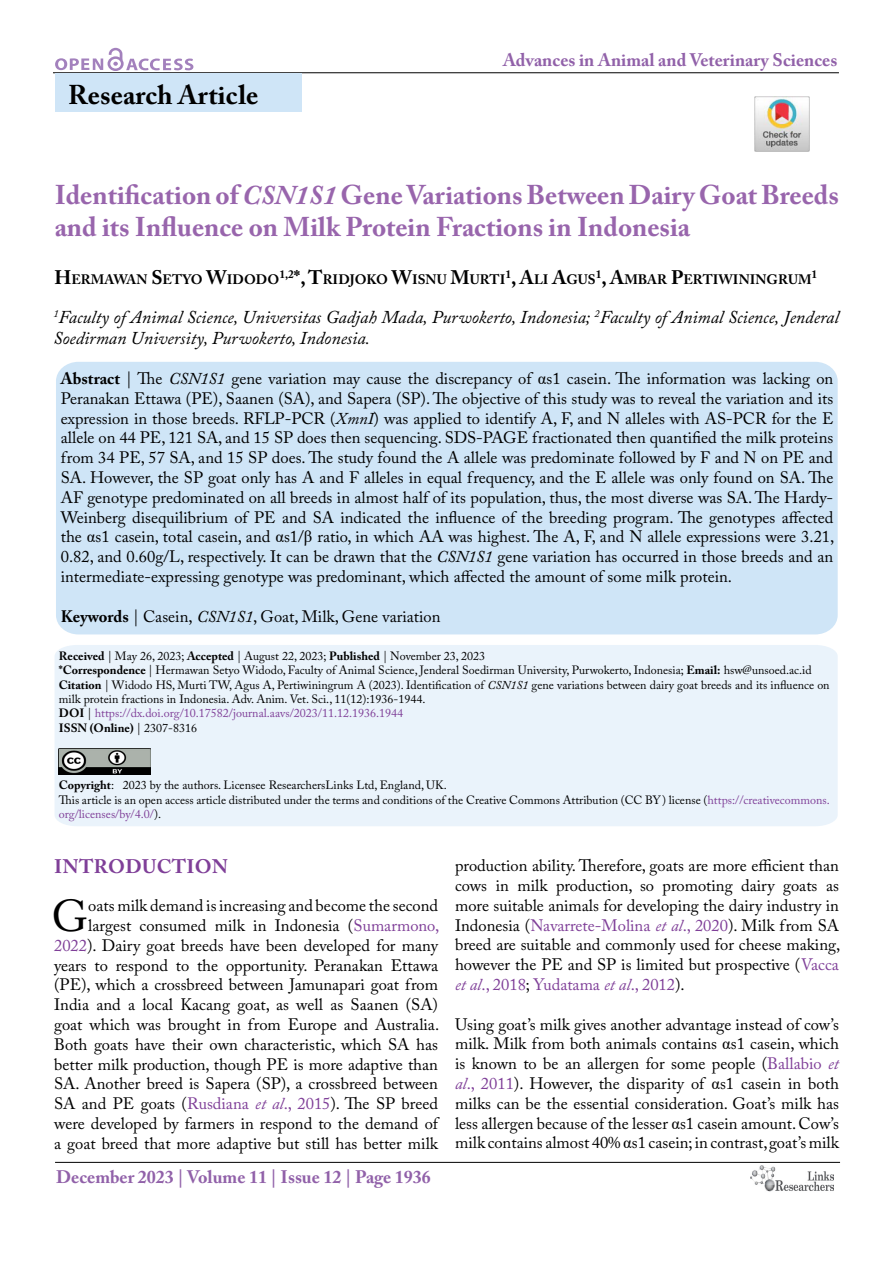
<style>
.page{position:relative;width:893px;height:1263px;background:#fff}
.page>*{position:absolute;margin:0;border:0;box-sizing:border-box;transform-origin:0 0}
.t1{font:44.4px "Adobe Caslon Pro";color:#000}
.t2{font:700 27px/32.4px "Adobe Caslon Pro";color:#7f3f98}
.t3{font:700 27px "Adobe Caslon Pro";letter-spacing:.005em;color:#000}
.t4{font:700 19.5px "Adobe Caslon Pro";letter-spacing:.015em;color:#7f3f98}
.t5{font:italic 18px/21.6px "Adobe Caslon Pro";color:#000}
.t6{font:700 18px "Adobe Caslon Pro";color:#9161a9}
.t7{font:16.5px/19.8px "Adobe Caslon Pro";color:#000;text-align:justify}
.t8{font:700 13.65px "Adobe Caslon Pro";color:#000}
.t9{font:12px/14.4px "Adobe Caslon Pro";color:#000}
.t10{font:700 11.4px "Adobe Caslon Pro";color:#000}
.s1{font-style:italic}
.s2{font-size:19.5px}
.s3{font-weight:700}
.s4{font-family:"Times New Roman"}
.s5{color:#7f3f98}
.s6{font-style:italic;color:#7f3f98}
</style>
<div class="page">
<hr style="left:53px;top:72px;width:786px;height:1px;background:#000">
<hr style="left:55px;top:1162px;width:785px;height:1px;background:#000">
<svg style="left:55px;top:48px;width:138px;height:23px"></svg>
<img style="left:750px;top:1166px;width:83px;height:26px">
<div style="left:55px;top:74px;width:247px;height:38px;background:#cfe5f7"></div>
<div style="left:56px;top:362px;width:782px;height:272px;background:#cfe5f7"></div>
<div style="left:55px;top:645px;width:783px;height:181px;background:#eaf3fb"></div>
<img style="left:59px;top:748px;width:91px;height:26px">
<img style="left:754px;top:96px;width:55px;height:56px">
<h2 class="t3" style="left:68px;top:79px;width:192px">Research Article</h2>
<p class="t6" style="left:503px;top:50px;width:336px">Advances in Animal and Veterinary Sciences</p>
<h2 class="t2" style="left:55px;top:178px;width:786px">Identification of <span class="s1">CSN1S1</span> Gene Variations Between Dairy Goat Breeds and its Influence on Milk Protein Fractions in Indonesia</h2>
<p class="t8" style="left:55px;top:272px;width:758px"><span class="s2">H</span>ERMAWAN <span class="s2">S</span>ETYO <span class="s2">W</span>IDODO<sup>1,2</sup><span class="s2">*, T</span>RIDJOKO <span class="s2">W</span>ISNU <span class="s2">M</span>URTI<sup>1</sup><span class="s2">, A</span>LI <span class="s2">A</span>GUS<sup>1</sup><span class="s2">, A</span>MBAR <span class="s2">P</span>ERTIWININGRUM</p>
<p class="t10" style="left:811px;top:267px;width:7px">1</p>
<p class="t5" style="left:53px;top:306px;width:787px"><sup>1</sup>Faculty of Animal Science, Universitas Gadjah Mada, Purwokerto, Indonesia; <sup>2</sup>Faculty of Animal Science, Jenderal<br>Soedirman University, Purwokerto, Indonesia.</p>
<p class="t7" style="left:61px;top:368px;width:775px"><span class="s3">Abstract</span> | The <span class="s1">CSN1S1</span> gene variation may cause the discrepancy of <span class="s4">α</span>s1 casein. The information was lacking on Peranakan Ettawa (PE), Saanen (SA), and Sapera (SP). The objective of this study was to reveal the variation and its expression in those breeds. RFLP-PCR (<span class="s1">XmnI</span>) was applied to identify A, F, and N alleles with AS-PCR for the E allele on 44 PE, 121 SA, and 15 SP does then sequencing. SDS-PAGE fractionated then quantified the milk proteins from 34 PE, 57 SA, and 15 SP does. The study found the A allele was predominate followed by F and N on PE and SA. However, the SP goat only has A and F alleles in equal frequency, and the E allele was only found on SA. The AF genotype predominated on all breeds in almost half of its population, thus, the most diverse was SA. The Hardy-Weinberg disequilibrium of PE and SA indicated the influence of the breeding program. The genotypes affected the <span class="s4">α</span>s1 casein, total casein, and <span class="s4">α</span>s1/<span class="s4">β</span> ratio, in which AA was highest. The A, F, and N allele expressions were 3.21, 0.82, and 0.60g/L, respectively. It can be drawn that the <span class="s1">CSN1S1</span> gene variation has occurred in those breeds and an intermediate-expressing genotype was predominant, which affected the amount of some milk protein.</p>
<p class="t7" style="left:61px;top:606px;width:381px"><span class="s3">Keywords</span> | Casein, <span class="s1">CSN1S1</span>, Goat, Milk, Gene variation</p>
<p class="t9" style="left:59px;top:648px;width:772px"><span class="s3">Received</span> | May 26, 2023; <span class="s3">Accepted</span> | August 22, 2023; <span class="s3">Published</span> | November 23, 2023<br><span class="s3">*Correspondence</span> | Hermawan Setyo Widodo, Faculty of Animal Science, Jenderal Soedirman University, Purwokerto, Indonesia; <span class="s3">Email:</span> hsw@unsoed.ac.id <span class="s3">Citation</span> | Widodo HS, Murti TW, Agus A, Pertiwiningrum A (2023). Identification of <span class="s1">CSN1S1</span> gene variations between dairy goat breeds and its influence on milk protein fractions in Indonesia. Adv. Anim. Vet. Sci., 11(12):1936-1944.<br><span class="s3">DOI</span> | <span class="s5">https://dx.doi.org/10.17582/journal.aavs/2023/11.12.1936.1944<br></span><span class="s3">ISSN (Online)</span> | 2307-8316</p>
<p class="t9" style="left:59px;top:778px;width:772px"><span class="s3">Copyright</span>: 2023 by the authors. Licensee ResearchersLinks Ltd, England, UK.<br>This article is an open access article distributed under the terms and conditions of the Creative Commons Attribution (CC BY) license (<span class="s5">https://creativecommons. org/licenses/by/4.0/</span>).</p>
<p class="t4" style="left:54px;top:855px;width:175px">INTRODUCTION</p>
<h1 class="t1" style="left:52px;top:890px;width:38px">G</h1>
<p class="t7" style="left:54px;top:895px;width:387px;text-align:right">oats milk demand is increasing and become the second largest consumed milk in Indonesia (<span class="s5">Sumarmono, 2022</span>). Dairy goat breeds have been developed for many years to respond to the opportunity. Peranakan Ettawa (PE), which a crossbreed between Jamunapari goat from India and a local Kacang goat, as well as Saanen (SA) goat which was brought in from Europe and Australia.<br>Both goats have their own characteristic, which SA has better milk production, though PE is more adaptive than SA. Another breed is Sapera (SP), a crossbreed between SA and PE goats (<span class="s5">Rusdiana</span> <span class="s6">et al</span><span class="s5">., 2015</span>). The SP breed were developed by farmers in respond to the demand of a goat breed that more adaptive but still has better milk</p>
<p class="t6" style="left:56px;top:1166px;width:376px">December 2023 | Volume 11 | Issue 12 | Page 1936</p>
<p class="t7" style="left:455px;top:855px;width:387px">production ability. Therefore, goats are more efficient than cows in milk production, so promoting dairy goats as more suitable animals for developing the dairy industry in Indonesia (<span class="s5">Navarrete-Molina</span> <span class="s6">et al</span><span class="s5">., 2020</span>). Milk from SA breed are suitable and commonly used for cheese making, however the PE and SP is limited but prospective (<span class="s5">Vacca </span><span class="s6">et al</span><span class="s5">., 2018</span>; <span class="s5">Yudatama</span> <span class="s6">et al</span><span class="s5">., 2012</span>).</p>
<p class="t7" style="left:455px;top:1014px;width:385px">Using goat’s milk gives another advantage instead of cow’s milk. Milk from both animals contains <span class="s4">α</span>s1 casein, which is known to be an allergen for some people (<span class="s5">Ballabio</span> <span class="s6">et al</span><span class="s5">., 2011</span>). However, the disparity of <span class="s4">α</span>s1 casein in both milks can be the essential consideration. Goat’s milk has less allergen because of the lesser <span class="s4">α</span>s1 casein amount. Cow’s milk contains almost 40% <span class="s4">α</span>s1 casein; in contrast, goat’s milk</p>
</div>
